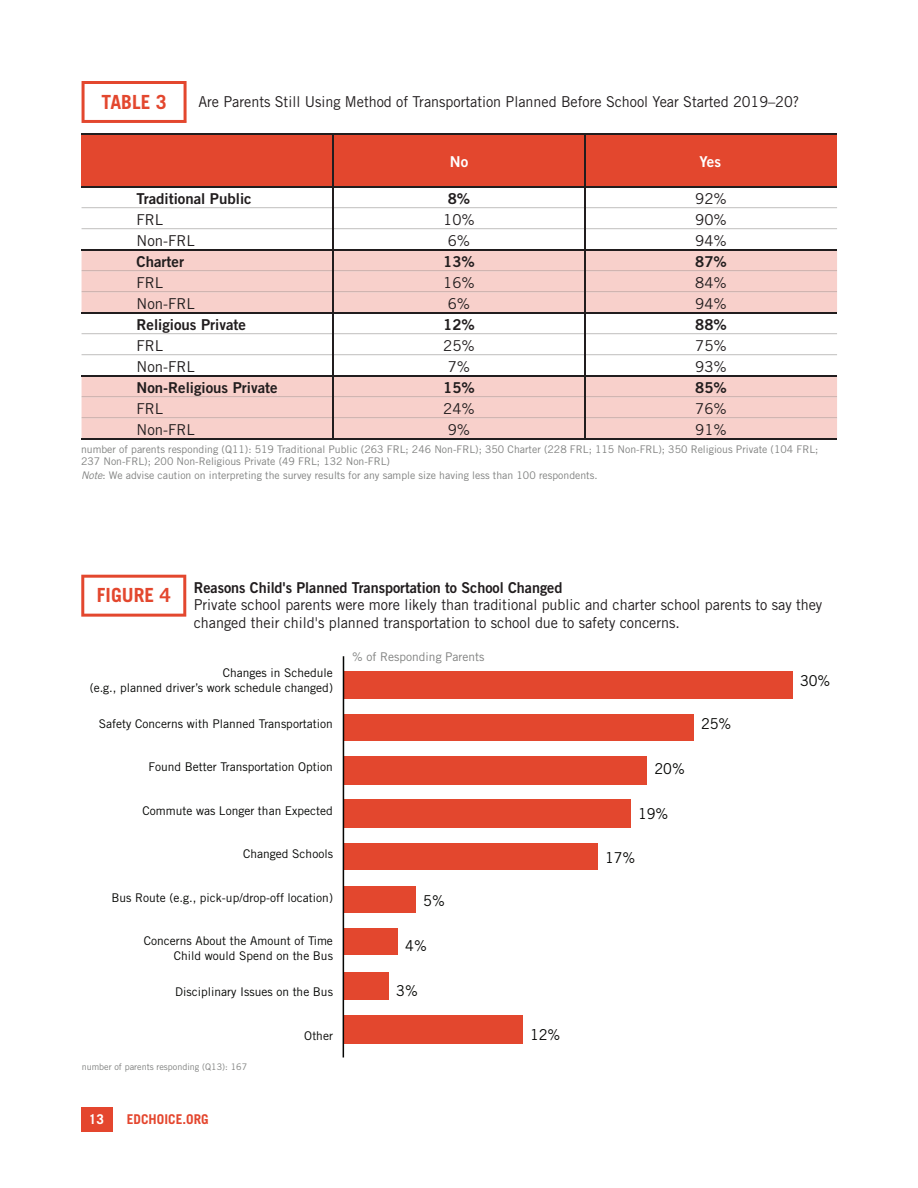
<style>
.page{position:relative;width:918px;height:1188px;background:#fff}
.page>*{position:absolute;margin:0;border:0;box-sizing:border-box;transform-origin:0 0}
.t1{font:700 19.5px "Trade Gothic LT Std";color:#e3472e}
.t2{font:15px/17.2px "Trade Gothic LT Std";color:#211d1e;scale:.96 1}
.t3{font:15px/21px "Trade Gothic LT Std Bd 2";color:#211d1e}
.t4{font:15px/21px "Trade Gothic LT Std";color:#211d1e;text-align:center}
.t5{font:15px "Trade Gothic LT Std";color:#040503;scale:.96 1}
.t6{font:15px "Trade Gothic LT Std Bd 2";color:#fff}
.t7{font:700 13.5px "Trade Gothic LT Std";color:#e4462e}
.t8{font:700 13.5px "Trade Gothic LT Std";color:#fff}
.t9{font:12px/15px "Trade Gothic LT Std";color:#040503;text-align:right}
.t10{font:12px "Trade Gothic LT Std";color:#7f807f}
.t11{font:10.5px/12px "Trade Gothic LT Std";color:#7f807f}
.t12{font:9px "Trade Gothic LT Std";color:#7f807f}
.s1{font-family:"Trade Gothic LT Std"}
.s2{font-family:"Trade Gothic LT Std Bd 2"}
.s3{font-style:italic}
</style>
<div class="page">
<div style="left:81px;top:1107px;width:31px;height:25px;background:#e4462e"></div>
<svg style="left:81px;top:575px;width:105px;height:42px"></svg>
<div style="left:344px;top:671px;width:449px;height:28px;background:#e3472e"></div>
<div style="left:344px;top:714px;width:350px;height:27px;background:#e3472e"></div>
<div style="left:344px;top:756px;width:303px;height:28px;background:#e3472e"></div>
<div style="left:344px;top:800px;width:287px;height:28px;background:#e3472e"></div>
<div style="left:344px;top:843px;width:254px;height:27px;background:#e3472e"></div>
<div style="left:344px;top:886px;width:72px;height:28px;background:#e3472e"></div>
<div style="left:344px;top:928px;width:54px;height:27px;background:#e3472e"></div>
<div style="left:344px;top:972px;width:45px;height:27px;background:#e3472e"></div>
<div style="left:344px;top:1016px;width:179px;height:28px;background:#e3472e"></div>
<hr style="left:343px;top:656px;width:1px;height:401px;background:#040503">
<div style="left:82px;top:250px;width:755px;height:62px;background:#f8d0cb"></div>
<div style="left:82px;top:376px;width:755px;height:62px;background:#f8d0cb"></div>
<div style="left:138px;top:382px;width:139px;height:14px;background:#f8d0cb"></div>
<div style="left:82px;top:134px;width:755px;height:53px;background:#e3472e"></div>
<hr style="left:333px;top:134px;width:1px;height:304px;background:#211d1e">
<hr style="left:585px;top:134px;width:1px;height:304px;background:#211d1e">
<hr style="left:82px;top:134px;width:755px;height:1px;background:#211d1e">
<hr style="left:82px;top:186px;width:755px;height:1px;background:#211d1e">
<svg style="left:82px;top:81px;width:105px;height:42px"></svg>
<hr style="left:82px;top:438px;width:755px;height:1px;background:#211d1e">
<hr style="left:586px;top:417px;width:251px;height:1px;background:#ccada9">
<hr style="left:334px;top:417px;width:251px;height:1px;background:#ccada9">
<hr style="left:82px;top:417px;width:251px;height:1px;background:#ccada9">
<hr style="left:586px;top:396px;width:251px;height:1px;background:#ccada9">
<hr style="left:334px;top:396px;width:251px;height:1px;background:#ccada9">
<hr style="left:82px;top:396px;width:251px;height:1px;background:#ccada9">
<hr style="left:586px;top:354px;width:251px;height:1px;background:#c7c6c5">
<hr style="left:334px;top:354px;width:251px;height:1px;background:#c7c6c5">
<hr style="left:82px;top:354px;width:251px;height:1px;background:#c7c6c5">
<hr style="left:586px;top:333px;width:251px;height:1px;background:#c7c6c5">
<hr style="left:334px;top:333px;width:251px;height:1px;background:#c7c6c5">
<hr style="left:82px;top:333px;width:251px;height:1px;background:#c7c6c5">
<hr style="left:586px;top:228px;width:251px;height:1px;background:#c7c6c5">
<hr style="left:334px;top:228px;width:251px;height:1px;background:#c7c6c5">
<hr style="left:82px;top:228px;width:251px;height:1px;background:#c7c6c5">
<hr style="left:586px;top:207px;width:251px;height:1px;background:#c7c6c5">
<hr style="left:334px;top:207px;width:251px;height:1px;background:#c7c6c5">
<hr style="left:82px;top:207px;width:251px;height:1px;background:#c7c6c5">
<hr style="left:586px;top:291px;width:251px;height:1px;background:#ccada9">
<hr style="left:334px;top:291px;width:251px;height:1px;background:#ccada9">
<hr style="left:82px;top:291px;width:251px;height:1px;background:#ccada9">
<hr style="left:586px;top:270px;width:251px;height:1px;background:#ccada9">
<hr style="left:334px;top:270px;width:251px;height:1px;background:#ccada9">
<hr style="left:82px;top:270px;width:251px;height:1px;background:#ccada9">
<hr style="left:82px;top:375px;width:755px;height:1px;background:#211d1e">
<hr style="left:82px;top:312px;width:755px;height:1px;background:#211d1e">
<hr style="left:82px;top:249px;width:755px;height:1px;background:#211d1e">
<p class="t1" style="left:101px;top:90px;width:67px">TABLE 3</p>
<p class="t2" style="left:198px;top:93px;width:627px">Are Parents Still Using Method of Transportation Planned Before School Year Started 2019–20?</p>
<p class="t6" style="left:450px;top:152px;width:20px">No</p>
<p class="t6" style="left:699px;top:152px;width:23px">Yes</p>
<p class="t3" style="left:137px;top:188px;width:143px">Traditional Public<br><span class="s1">FRL<br>Non-FRL<br></span>Charter<br><span class="s1">FRL<br>Non-FRL<br></span>Religious Private<br><span class="s1">FRL<br>Non-FRL<br></span>Non-Religious Private<br><span class="s1">FRL<br>Non-FRL</span></p>
<p class="t4" style="left:443px;top:188px;width:33px"><span class="s2">8%<br></span>10%<br>6%<br><span class="s2">13%<br></span>16%<br>6%<br><span class="s2">12%<br></span>25%<br>7%<br><span class="s2">15%<br></span>24%<br>9%</p>
<p class="t4" style="left:695px;top:188px;width:33px;text-align:justify">92% 90% 94% <span class="s2">87% </span>84% 94% <span class="s2">88% </span>75% 93% <span class="s2">85% </span>76% 91%</p>
<p class="t11" style="left:81px;top:443px;width:739px">number of parents responding (Q11): 519 Traditional Public (263 FRL; 246 Non-FRL); 350 Charter (228 FRL; 115 Non-FRL); 350 Religious Private (104 FRL;<br>237 Non-FRL); 200 Non-Religious Private (49 FRL; 132 Non-FRL)</p>
<p class="t11" style="left:81px;top:469px;width:518px"><span class="s3">Note</span>: We advise caution on interpreting the survey results for any sample size having less than 100 respondents.</p>
<p class="t1" style="left:97px;top:584px;width:75px">FIGURE 4</p>
<p class="t2" style="left:194px;top:579px;width:656px"><span class="s2">Reasons Child's Planned Transportation to School Changed<br></span>Private school parents were more likely than traditional public and charter school parents to say they changed their child's planned transportation to school due to safety concerns.</p>
<p class="t10" style="left:352px;top:649px;width:134px">% of Responding Parents</p>
<p class="t9" style="left:90px;top:665px;width:245px">Changes in Schedule<br>(e.g., planned driver’s work schedule changed)</p>
<p class="t9" style="left:99px;top:716px;width:236px">Safety Concerns with Planned Transportation</p>
<p class="t9" style="left:148px;top:759px;width:186px">Found Better Transportation Option</p>
<p class="t9" style="left:142px;top:803px;width:192px">Commute was Longer than Expected</p>
<p class="t9" style="left:243px;top:846px;width:91px">Changed Schools</p>
<p class="t9" style="left:111px;top:890px;width:223px">Bus Route (e.g., pick-up/drop-off location)</p>
<p class="t9" style="left:144px;top:933px;width:191px">Concerns About the Amount of Time<br>Child would Spend on the Bus</p>
<p class="t9" style="left:175px;top:984px;width:159px">Disciplinary Issues on the Bus</p>
<p class="t9" style="left:304px;top:1028px;width:30px">Other</p>
<p class="t12" style="left:82px;top:1061px;width:167px">number of parents responding (Q13): 167</p>
<p class="t8" style="left:89px;top:1111px;width:17px">13</p>
<p class="t7" style="left:127px;top:1111px;width:83px">EDCHOICE.ORG</p>
<p class="t5" style="left:423px;top:892px;width:24px">5%</p>
<p class="t5" style="left:405px;top:937px;width:24px">4%</p>
<p class="t5" style="left:396px;top:982px;width:24px">3%</p>
<p class="t5" style="left:655px;top:760px;width:33px">20%</p>
<p class="t5" style="left:638px;top:805px;width:33px">19%</p>
<p class="t5" style="left:605px;top:848px;width:33px">17%</p>
<p class="t5" style="left:701px;top:715px;width:33px">25%</p>
<p class="t5" style="left:530px;top:1025px;width:33px">12%</p>
<p class="t5" style="left:800px;top:671px;width:33px">30%</p>
</div>
